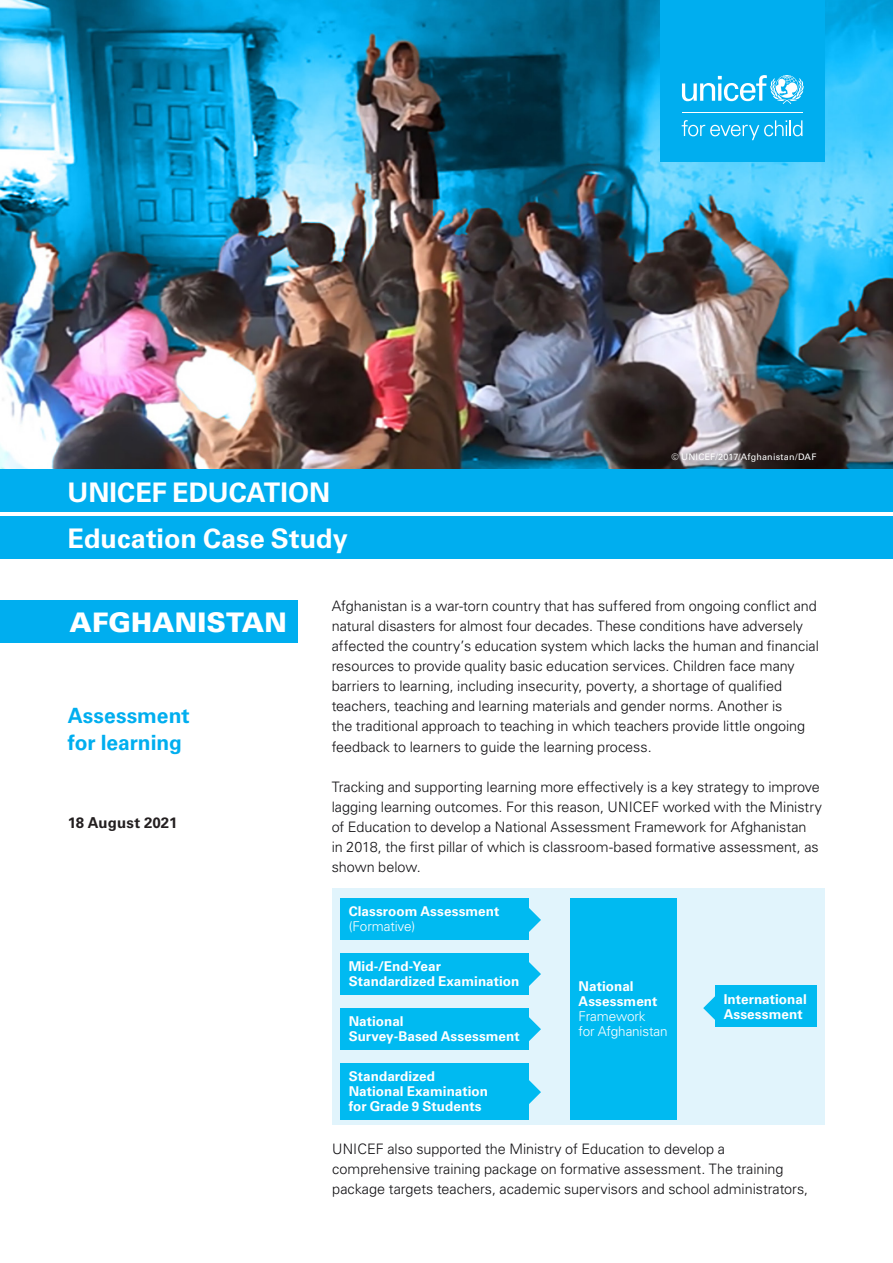
<style>
.page{position:relative;width:893px;height:1263px;background:#fff}
.page>*{position:absolute;margin:0;border:0;box-sizing:border-box;transform-origin:0 0}
.t1{font:700 27px/46px "Univers LT Std";color:#fff}
.t2{font:900 27px "Univers LT Std";color:#fff}
.t3{font:700 21px/27px "Univers LT Std";color:#00aeef}
.t4{font:700 15px "Univers LT Std";letter-spacing:.005em;color:#231f20}
.t5{font:300 14.4px/20.1px "Univers LT Std";color:#111013}
.t6{font:700 13.5px/15px "Univers LT Std";letter-spacing:.005em;color:#fff}
.t7{font:300 13.5px/15px "Univers LT Std";letter-spacing:-.01em;color:#fff}
.t8{font:9px "Univers LT Std";letter-spacing:.025em;color:#fff}
</style>
<div class="page">
<img style="left:0;top:0;width:893px;height:469px">
<div style="left:0;top:469px;width:893px;height:43px;background:#00aeef"></div>
<div style="left:0;top:516px;width:893px;height:42px;background:#00aeef"></div>
<div style="left:0;top:601px;width:298px;height:42px;background:#00aeef"></div>
<div style="left:661px;top:0;width:164px;height:162px;background:#00aeef"></div>
<svg style="left:682px;top:75px;width:122px;height:29px"></svg>
<hr style="left:682px;top:113px;width:120px;height:1px;background:#fff">
<svg style="left:682px;top:120px;width:120px;height:20px"></svg>
<div style="left:663px;top:444px;width:161px;height:26px;background:#231f20;opacity:.75"></div>
<div style="left:332px;top:888px;width:493px;height:237px;background:#e1f4fc"></div>
<div style="left:715px;top:985px;width:101px;height:42px;background:#00baf1"></div>
<div style="left:570px;top:898px;width:107px;height:222px;background:#00baf1"></div>
<div style="left:340px;top:898px;width:189px;height:42px;background:#00baf1"></div>
<div style="left:340px;top:953px;width:189px;height:42px;background:#00baf1"></div>
<div style="left:340px;top:1008px;width:189px;height:42px;background:#00baf1"></div>
<div style="left:340px;top:1063px;width:189px;height:57px;background:#00baf1"></div>
<svg style="left:529px;top:908px;width:12px;height:24px"></svg>
<svg style="left:529px;top:962px;width:12px;height:24px"></svg>
<svg style="left:529px;top:1017px;width:12px;height:24px"></svg>
<svg style="left:529px;top:1080px;width:12px;height:24px"></svg>
<svg style="left:703px;top:996px;width:12px;height:24px"></svg>
<h1 class="t1" style="left:68px;top:469px;width:282px">UNICEF EDUCATION<br>Education Case Study</h1>
<p class="t8" style="left:671px;top:451px;width:146px">© UNICEF/2017/Afghanistan/DAF</p>
<h1 class="t2" style="left:70px;top:605px;width:219px">AFGHANISTAN</h1>
<p class="t5" style="left:332px;top:596px;width:489px">Afghanistan is a war-torn country that has suffered from ongoing conflict and natural disasters for almost four decades. These conditions have adversely affected the country’s education system which lacks the human and financial resources to provide quality basic education services. Children face many barriers to learning, including insecurity, poverty, a shortage of qualified teachers, teaching and learning materials and gender norms. Another is<br>the traditional approach to teaching in which teachers provide little ongoing feedback to learners to guide the learning process.</p>
<p class="t5" style="left:332px;top:777px;width:492px">Tracking and supporting learning more effectively is a key strategy to improve lagging learning outcomes. For this reason, UNICEF worked with the Ministry of Education to develop a National Assessment Framework for Afghanistan<br>in 2018, the first pillar of which is classroom-based formative assessment, as shown below.</p>
<h2 class="t3" style="left:68px;top:702px;width:123px">Assessment for learning</h2>
<p class="t4" style="left:68px;top:814px;width:111px">18 August 2021</p>
<p class="t6" style="left:349px;top:904px;width:152px">Classroom Assessment</p>
<p class="t7" style="left:349px;top:919px;width:68px">(Formative)</p>
<p class="t6" style="left:349px;top:959px;width:172px">Mid-/End-Year<br>Standardized Examination</p>
<p class="t6" style="left:349px;top:1014px;width:173px">National<br>Survey-Based Assessment</p>
<p class="t6" style="left:349px;top:1069px;width:141px">Standardized<br>National Examination for Grade 9 Students</p>
<p class="t5" style="left:332px;top:1138px;width:477px">UNICEF also supported the Ministry of Education to develop a comprehensive training package on formative assessment. The training package targets teachers, academic supervisors and school administrators,</p>
<p class="t6" style="left:579px;top:979px;width:80px">National<br>Assessment</p>
<p class="t7" style="left:579px;top:1009px;width:91px">Framework<br>for Afghanistan</p>
<p class="t6" style="left:724px;top:992px;width:84px">International<br>Assessment</p>
</div>
